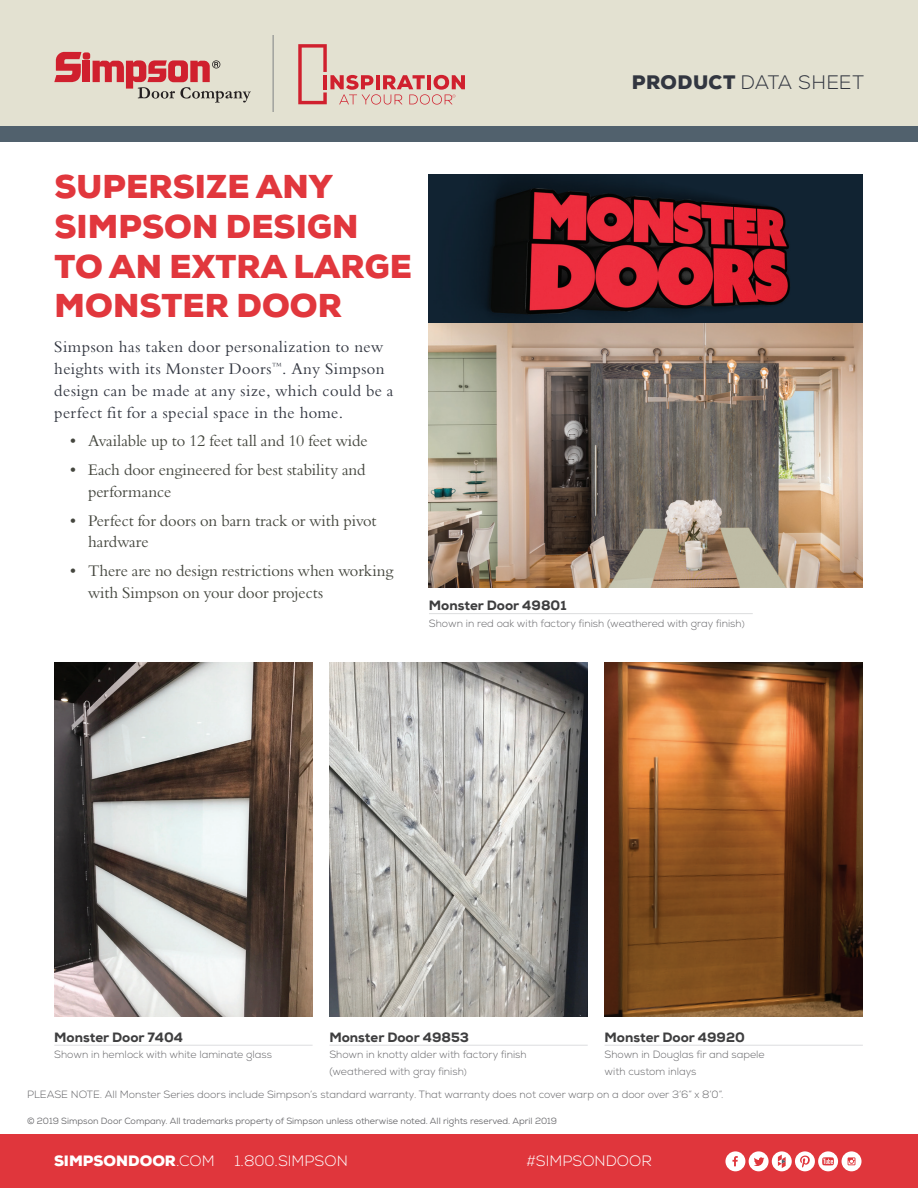
<style>
.page{position:relative;width:918px;height:1188px;background:#fff}
.page>*{position:absolute;margin:0;border:0;box-sizing:border-box;transform-origin:0 0}
.t1{font:900 33px/39.6px "Nexa";letter-spacing:.005em;color:#e1373d}
.t2{font:300 19.5px "Nexa";color:#323640}
.t3{font:15.75px/21.9px "Borgia Pro";letter-spacing:-.005em;color:#44463e}
.t4{font:15.75px/21.9px "Borgia Pro";letter-spacing:.03em;color:#323640}
.t5{font:300 15px "Nexa";color:#fff}
.t6{font:900 15px "Nexa";color:#fff}
.t7{font:800 13.5px "Nexa";color:#3e3e3f}
.t8{font:300 10.5px/16.5px "Nexa";color:#636366}
.t9{font:9px "Nexa";color:#636366}
.s1{font-weight:900}
.s2{font-size:9px}
.s3{font-weight:300}
</style>
<div class="page">
<div style="left:0;top:1134px;width:918px;height:54px;background:#e0363c"></div>
<svg style="left:725px;top:1151px;width:137px;height:20px"></svg>
<div style="left:0;top:126px;width:918px;height:16px;background:#51616d"></div>
<div style="left:0;top:0;width:918px;height:126px;background:#e3e1d1"></div>
<hr style="left:273px;top:35px;width:1px;height:76px;background:#808285">
<svg style="left:54px;top:52px;width:27px;height:30px"></svg>
<div style="left:83px;top:52px;width:7px;height:8px;background:#d0202e;border-radius:2px"></div>
<div style="left:83px;top:61px;width:7px;height:21px;background:#d0202e"></div>
<svg style="left:93px;top:60px;width:158px;height:43px"></svg>
<svg style="left:298px;top:44px;width:167px;height:61px"></svg>
<img style="left:428px;top:174px;width:435px;height:414px">
<img style="left:605px;top:662px;width:258px;height:355px">
<img style="left:329px;top:662px;width:259px;height:355px">
<img style="left:54px;top:662px;width:259px;height:355px">
<hr style="left:329px;top:1045px;width:259px;height:1px;background:#dcdddf">
<hr style="left:54px;top:1045px;width:259px;height:1px;background:#dcdddf">
<hr style="left:429px;top:613px;width:324px;height:1px;background:#dcdddf">
<hr style="left:605px;top:1045px;width:258px;height:1px;background:#dcdddf">
<h2 class="t2" style="left:632px;top:71px;width:233px"><span class="s1">PRODUCT</span> DATA SHEET</h2>
<h1 class="t1" style="left:55px;top:167px;width:359px">SUPERSIZE ANY<br>SIMPSON DESIGN<br>TO AN EXTRA LARGE<br>MONSTER DOOR</h1>
<h3 class="t4" style="left:54px;top:336px;width:341px">Simpson has taken door personalization to new heights with its Monster Doors<sup>™</sup>. Any Simpson design can be made at any size, which could be a perfect fit for a special space in the home.</h3>
<h3 class="t3" style="left:68px;top:431px;width:301px">• Available up to 12 feet tall and 10 feet wide</h3>
<h3 class="t3" style="left:88px;top:459px;width:279px;text-indent:-20px">• Each door engineered for best stability and performance</h3>
<h3 class="t3" style="left:88px;top:510px;width:290px;text-indent:-20px">• Perfect for doors on barn track or with pivot hardware</h3>
<h3 class="t3" style="left:88px;top:560px;width:307px;text-indent:-20px">• There are no design restrictions when working with Simpson on your door projects</h3>
<p class="t7" style="left:429px;top:597px;width:139px">Monster Door 49801</p>
<p class="t8" style="left:429px;top:615px;width:317px">Shown in red oak with factory finish (weathered with gray finish<span class="s2">)</span></p>
<p class="t7" style="left:605px;top:1028px;width:142px">Monster Door 49920</p>
<p class="t8" style="left:605px;top:1047px;width:162px">Shown in Douglas fir and sapele with custom inlays</p>
<p class="t8" style="left:27px;top:1087px;width:698px">PLEASE NOTE. All Monster Series doors include Simpson’s standard warranty. That warranty does not cover warp on a door over 3’6” x 8’0”.</p>
<p class="t7" style="left:54px;top:1028px;width:130px">Monster Door 7404</p>
<p class="t8" style="left:54px;top:1047px;width:219px">Shown in hemlock with white laminate glass</p>
<p class="t7" style="left:329px;top:1028px;width:141px">Monster Door 49853</p>
<p class="t8" style="left:329px;top:1047px;width:199px">Shown in knotty alder with factory finish (weathered with gray finish<span class="s2">)</span></p>
<p class="t9" style="left:27px;top:1115px;width:532px">© 2019 Simpson Door Company. All trademarks property of Simpson unless otherwise noted. All rights reserved. April 2019</p>
<h3 class="t6" style="left:54px;top:1151px;width:162px">SIMPSONDOOR<span class="s3">.COM</span></h3>
<h3 class="t5" style="left:235px;top:1152px;width:115px">1.800.SIMPSON</h3>
<h3 class="t5" style="left:526px;top:1152px;width:127px">#SIMPSONDOOR</h3>
</div>
